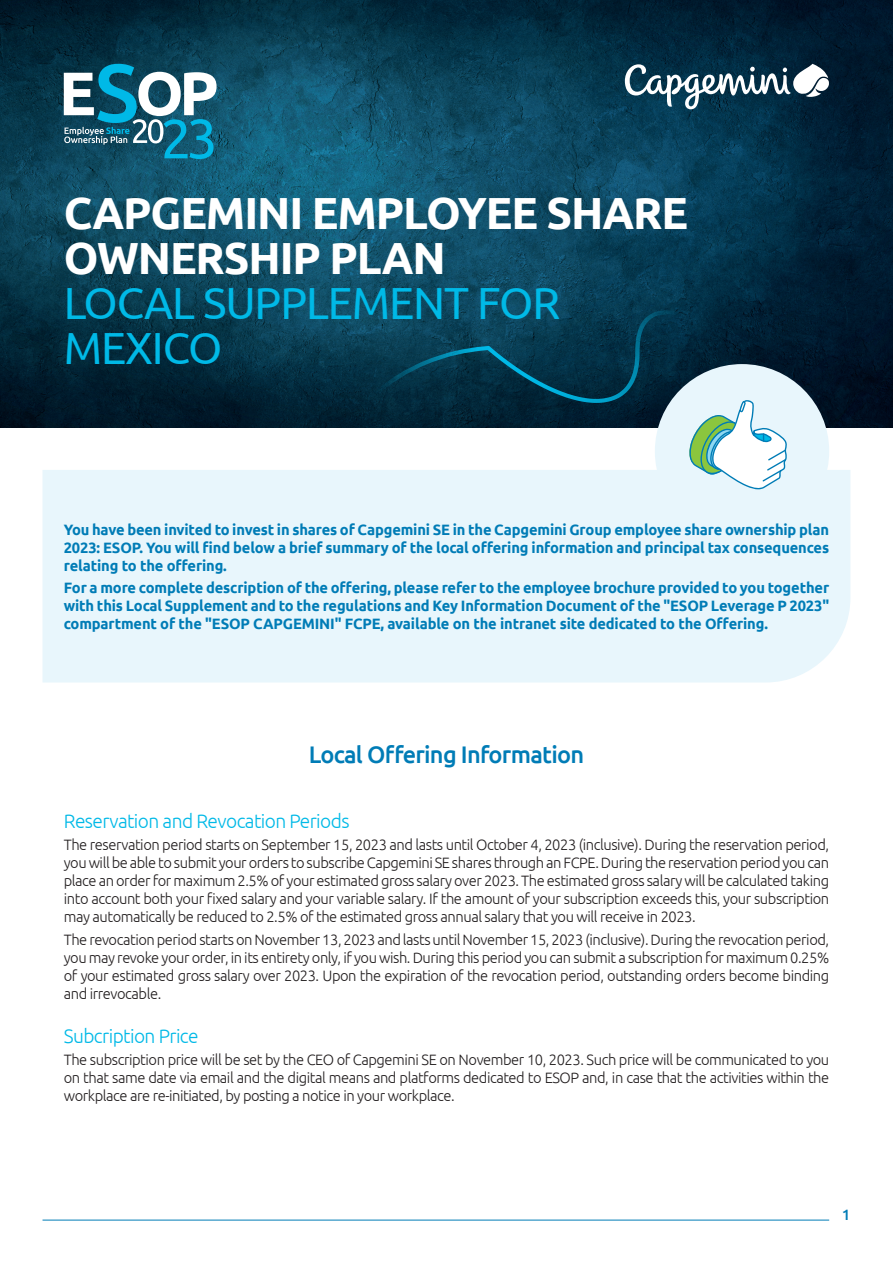
<style>
.page{position:relative;width:893px;height:1263px;background:#fff}
.page>*{position:absolute;margin:0;border:0;box-sizing:border-box;transform-origin:0 0}
.t1{font:700 45px/45px "Ubuntu";letter-spacing:-.025em;color:#fff}
.t2{font:45px/45px "Ubuntu";letter-spacing:-.025em;color:#00b9e7}
.t3{font:500 24px "Ubuntu";letter-spacing:-.03em;color:#007cb6}
.INTER_cyan{font:300 19.5px "Ubuntu";letter-spacing:-.03em;color:#00b9e7}
.TEXTE{font:300 15px/18px "Ubuntu";letter-spacing:-.03em;color:#231f20;text-align:justify}
.t4{font:700 15px/18px "Ubuntu";letter-spacing:-.01em;color:#007cb6;text-align:justify}
.t5{font:500 15px "Ubuntu";color:#007cb6}
</style>
<div class="page">
<img style="left:0;top:0;width:893px;height:427px">
<div style="left:43px;top:470px;width:807px;height:212px;background:#e8f6fc"></div>
<div style="left:655px;top:364px;width:174px;height:174px;background:#e8f6fc;border-radius:50%"></div>
<svg style="left:625px;top:64px;width:204px;height:45px"></svg>
<svg style="left:689px;top:400px;width:98px;height:90px"></svg>
<hr style="left:43px;top:1220px;width:786px;height:1px;background:#007cb6">
<svg style="left:64px;top:64px;width:153px;height:95px"></svg>
<svg style="left:358px;top:311px;width:302px;height:101px;background:#05374d"></svg>
<p class="t1" style="left:64px;top:189px;width:626px">CAPGEMINI EMPLOYEE SHARE<br>OWNERSHIP PLAN</p>
<p class="t2" style="left:64px;top:279px;width:498px">LOCAL SUPPLEMENT FOR<br>MEXICO</p>
<p class="t4" style="left:64px;top:520px;width:767px">You have been invited to invest in shares of Capgemini SE in the Capgemini Group employee share ownership plan 2023: ESOP. You will find below a brief summary of the local offering information and principal tax consequences relating to the offering.</p>
<p class="t4" style="left:64px;top:579px;width:767px">For a more complete description of the offering, please refer to the employee brochure provided to you together with this Local Supplement and to the regulations and Key Information Document of the "ESOP Leverage P 2023" compartment of the "ESOP CAPGEMINI" FCPE, available on the intranet site dedicated to the Offering.</p>
<p class="t3" style="left:309px;top:739px;width:277px">Local Offering Information</p>
<p class="INTER_cyan" style="left:64px;top:809px;width:287px">Reservation and Revocation Periods</p>
<p class="TEXTE" style="left:64px;top:836px;width:767px">The reservation period starts on September 15, 2023 and lasts until October 4, 2023 (inclusive). During the reservation period, you will be able to submit your orders to subscribe Capgemini SE shares through an FCPE. During the reservation period you can place an order for maximum 2.5% of your estimated gross salary over 2023. The estimated gross salary will be calculated taking into account both your fixed salary and your variable salary. If the amount of your subscription exceeds this, your subscription may automatically be reduced to 2.5% of the estimated gross annual salary that you will receive in 2023.</p>
<p class="TEXTE" style="left:64px;top:930px;width:767px">The revocation period starts on November 13, 2023 and lasts until November 15, 2023 (inclusive). During the revocation period, you may revoke your order, in its entirety only, if you wish. During this period you can submit a subscription for maximum 0.25% of your estimated gross salary over 2023. Upon the expiration of the revocation period, outstanding orders become binding and irrevocable.</p>
<p class="INTER_cyan" style="left:64px;top:1024px;width:136px">Subcription Price</p>
<p class="TEXTE" style="left:64px;top:1050px;width:767px">The subscription price will be set by the CEO of Capgemini SE on November 10, 2023. Such price will be communicated to you on that same date via email and the digital means and platforms dedicated to ESOP and, in case that the activities within the workplace are re-initiated, by posting a notice in your workplace.</p>
<p class="t5" style="left:842px;top:1205px;width:10px">1</p>
</div>
